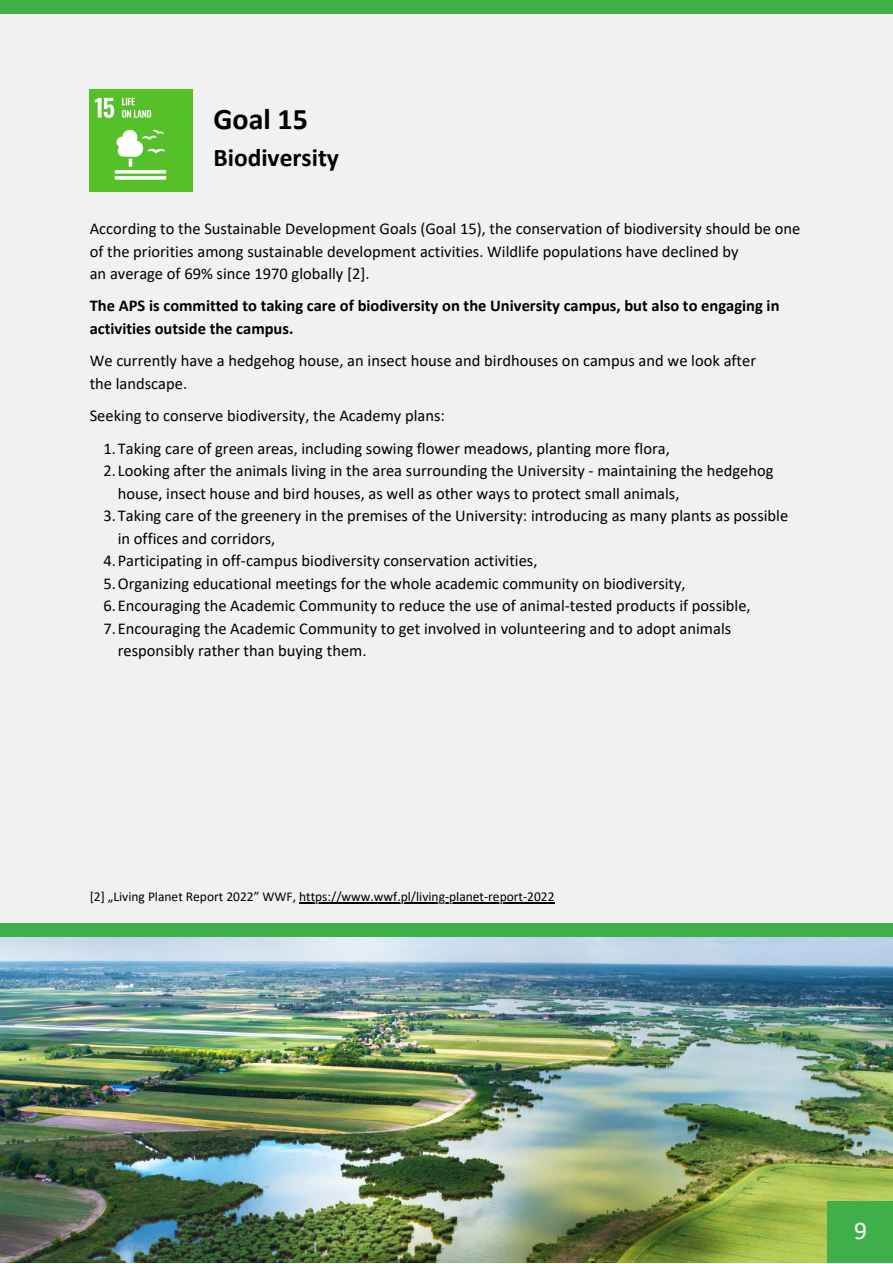
<style>
.page{position:relative;width:893px;height:1264px;background:#fff}
.page>*{position:absolute;margin:0;border:0;box-sizing:border-box;transform-origin:0 0}
.t1{font:700 30px "Calibri";color:#000}
.t2{font:700 25.5px "Calibri";color:#000}
.t3{font:25.5px "Calibri";color:#fff}
.t4{font:16.5px/22.5px "Calibri";color:#000}
.t5{font:700 16.5px/22.5px "Calibri";color:#000}
.t6{font:13.5px "Calibri";color:#000}
</style>
<div class="page">
<div style="left:0;top:0;width:892px;height:1262px;background:#f1f1f1"></div>
<img style="left:0;top:937px;width:892px;height:325px">
<img style="left:90px;top:89px;width:102px;height:103px">
<div style="left:0;top:923px;width:892px;height:14px;background:#3fb049"></div>
<div style="left:0;top:0;width:892px;height:14px;background:#3fb049"></div>
<hr style="left:299px;top:901px;width:255px;height:2px;background:#000">
<div style="left:827px;top:1200px;width:65px;height:62px;background:#3fb049"></div>
<p class="t1" style="left:213px;top:107px;width:96px">Goal 15</p>
<p class="t2" style="left:213px;top:147px;width:127px">Biodiversity</p>
<p class="t4" style="left:90px;top:219px;width:712px">According to the Sustainable Development Goals (Goal 15), the conservation of biodiversity should be one of the priorities among sustainable development activities. Wildlife populations have declined by</p>
<p class="t4" style="left:90px;top:263px;width:281px">an average of 69% since 1970 globally [2].</p>
<p class="t5" style="left:90px;top:296px;width:691px">The APS is committed to taking care of biodiversity on the University campus, but also to engaging in activities outside the campus.</p>
<p class="t4" style="left:90px;top:351px;width:667px">We currently have a hedgehog house, an insect house and birdhouses on campus and we look after</p>
<p class="t4" style="left:90px;top:373px;width:99px">the landscape.</p>
<p class="t4" style="left:90px;top:406px;width:356px">Seeking to conserve biodiversity, the Academy plans:</p>
<p class="t4" style="left:104px;top:438px;width:567px">1.Taking care of green areas, including sowing flower meadows, planting more flora,</p>
<p class="t4" style="left:118px;top:461px;width:657px;text-indent:-14px">2.Looking after the animals living in the area surrounding the University - maintaining the hedgehog house, insect house and bird houses, as well as other ways to protect small animals,</p>
<p class="t4" style="left:118px;top:506px;width:672px;text-indent:-14px">3.Taking care of the greenery in the premises of the University: introducing as many plants as possible in offices and corridors,</p>
<p class="t4" style="left:104px;top:551px;width:435px">4.Participating in off-campus biodiversity conservation activities,</p>
<p class="t4" style="left:104px;top:573px;width:583px">5.Organizing educational meetings for the whole academic community on biodiversity,</p>
<p class="t4" style="left:104px;top:596px;width:648px">6.Encouraging the Academic Community to reduce the use of animal-tested products if possible,</p>
<p class="t4" style="left:118px;top:618px;width:615px;text-indent:-14px">7.Encouraging the Academic Community to get involved in volunteering and to adopt animals responsibly rather than buying them.</p>
<p class="t6" style="left:90px;top:890px;width:466px">[2] „Living Planet Report 2022” WWF, https://www.wwf.pl/living-planet-report-2022</p>
<p class="t3" style="left:854px;top:1219px;width:14px">9</p>
</div>
